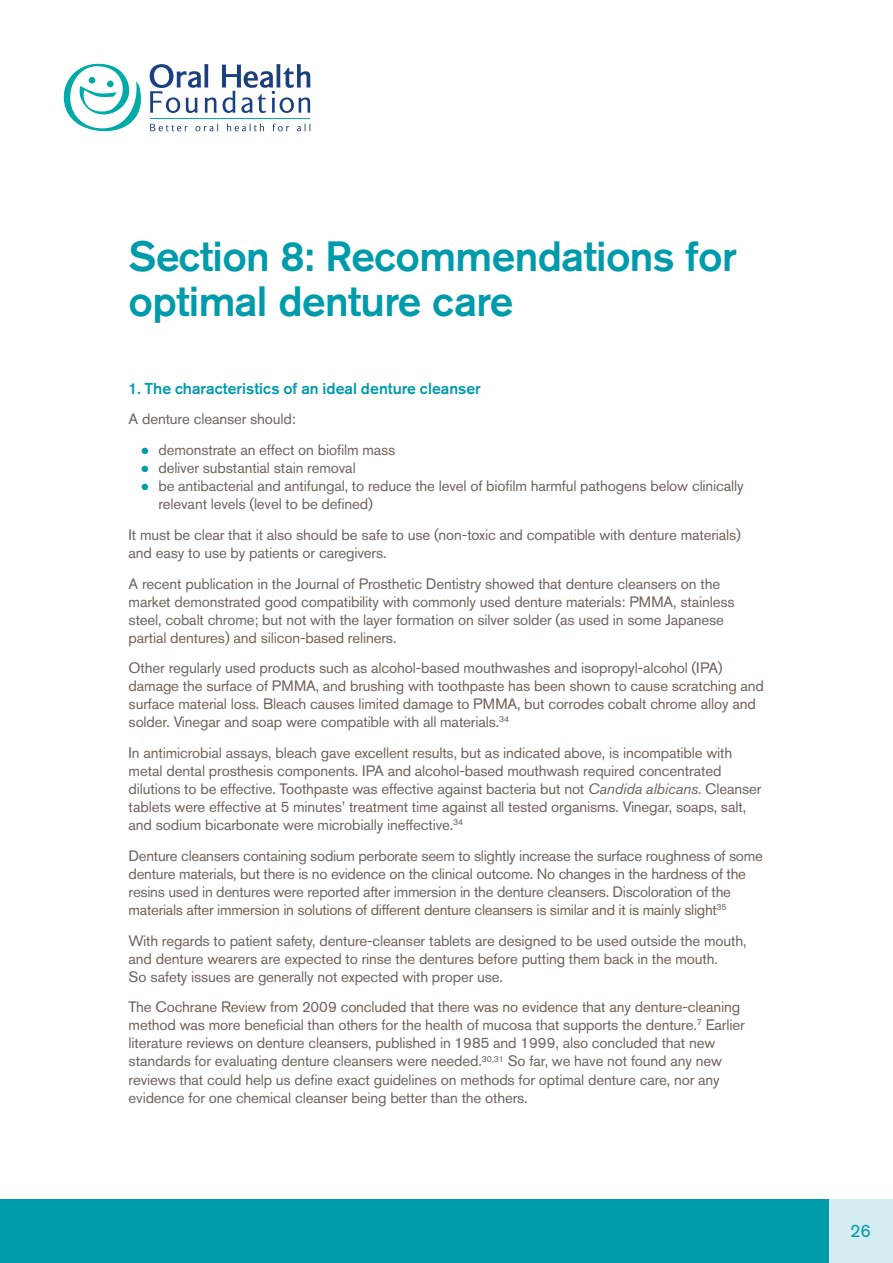
<style>
.page{position:relative;width:893px;height:1263px;background:#fff}
.page>*{position:absolute;margin:0;border:0;box-sizing:border-box;transform-origin:0 0}
.OHF_Header{font:500 42px/45px "Akzidenz Grotesk Pro";letter-spacing:-.015em;color:#009bab}
.t1{font:18px "Akzidenz Grotesk Pro";color:#009bab}
.OHF_Bold_sub_header{font:500 15.75px "Akzidenz Grotesk Pro";color:#009bab}
.OHF_Body_Copy{font:15px/18px "Akzidenz Grotesk Pro";letter-spacing:-.01em;color:#6f625a}
.s1{color:#009bab}
.s2{font-style:italic}
</style>
<div class="page">
<svg style="left:64px;top:64px;width:246px;height:67px"></svg>
<hr style="left:150px;top:118px;width:160px;height:1px;background:#00aaa7">
<div style="left:0;top:1199px;width:893px;height:64px;background:#009bab"></div>
<div style="left:829px;top:1199px;width:64px;height:64px;background:#d5ecf0"></div>
<p class="OHF_Header" style="left:129px;top:233px;width:610px">Section 8: Recommendations for optimal denture care</p>
<p class="OHF_Bold_sub_header" style="left:129px;top:378px;width:354px">1. The characteristics of an ideal denture cleanser</p>
<p class="OHF_Body_Copy" style="left:129px;top:410px;width:169px">A denture cleanser should:</p>
<p class="OHF_Body_Copy" style="left:141px;top:441px;width:255px"><span class="s1">●</span> demonstrate an effect on biofilm mass</p>
<p class="OHF_Body_Copy" style="left:141px;top:459px;width:216px"><span class="s1">●</span> deliver substantial stain removal</p>
<p class="OHF_Body_Copy" style="left:158px;top:477px;width:587px;text-indent:-17px"><span class="s1">●</span> be antibacterial and antifungal, to reduce the level of biofilm harmful pathogens below clinically relevant levels (level to be defined)</p>
<p class="OHF_Body_Copy" style="left:129px;top:526px;width:614px">It must be clear that it also should be safe to use (non-toxic and compatible with denture materials) and easy to use by patients or caregivers.</p>
<p class="OHF_Body_Copy" style="left:129px;top:574px;width:608px">A recent publication in the Journal of Prosthetic Dentistry showed that denture cleansers on the market demonstrated good compatibility with commonly used denture materials: PMMA, stainless steel, cobalt chrome; but not with the layer formation on silver solder (as used in some Japanese partial dentures) and silicon-based reliners.</p>
<p class="OHF_Body_Copy" style="left:129px;top:659px;width:637px">Other regularly used products such as alcohol-based mouthwashes and isopropyl-alcohol (IPA) damage the surface of PMMA, and brushing with toothpaste has been shown to cause scratching and surface material loss. Bleach causes limited damage to PMMA, but corrodes cobalt chrome alloy and solder. Vinegar and soap were compatible with all materials.<sup>34</sup></p>
<p class="OHF_Body_Copy" style="left:129px;top:744px;width:634px">In antimicrobial assays, bleach gave excellent results, but as indicated above, is incompatible with metal dental prosthesis components. IPA and alcohol-based mouthwash required concentrated dilutions to be effective. Toothpaste was effective against bacteria but not <span class="s2">Candida albicans</span>. Cleanser tablets were effective at 5 minutes’ treatment time against all tested organisms. Vinegar, soaps, salt, and sodium bicarbonate were microbially ineffective.<sup>34</sup></p>
<p class="OHF_Body_Copy" style="left:129px;top:847px;width:636px">Denture cleansers containing sodium perborate seem to slightly increase the surface roughness of some denture materials, but there is no evidence on the clinical outcome. No changes in the hardness of the resins used in dentures were reported after immersion in the denture cleansers. Discoloration of the materials after immersion in solutions of different denture cleansers is similar and it is mainly slight<sup>35</sup></p>
<p class="OHF_Body_Copy" style="left:129px;top:931px;width:619px">With regards to patient safety, denture-cleanser tablets are designed to be used outside the mouth, and denture wearers are expected to rinse the dentures before putting them back in the mouth.<br>So safety issues are generally not expected with proper use.</p>
<p class="OHF_Body_Copy" style="left:129px;top:998px;width:618px">The Cochrane Review from 2009 concluded that there was no evidence that any denture-cleaning method was more beneficial than others for the health of mucosa that supports the denture.<sup>7</sup> Earlier literature reviews on denture cleansers, published in 1985 and 1999, also concluded that new standards for evaluating denture cleansers were needed.<sup>30,31</sup> So far, we have not found any new reviews that could help us define exact guidelines on methods for optimal denture care, nor any evidence for one chemical cleanser being better than the others.</p>
<p class="t1" style="left:850px;top:1218px;width:22px">26</p>
</div>
